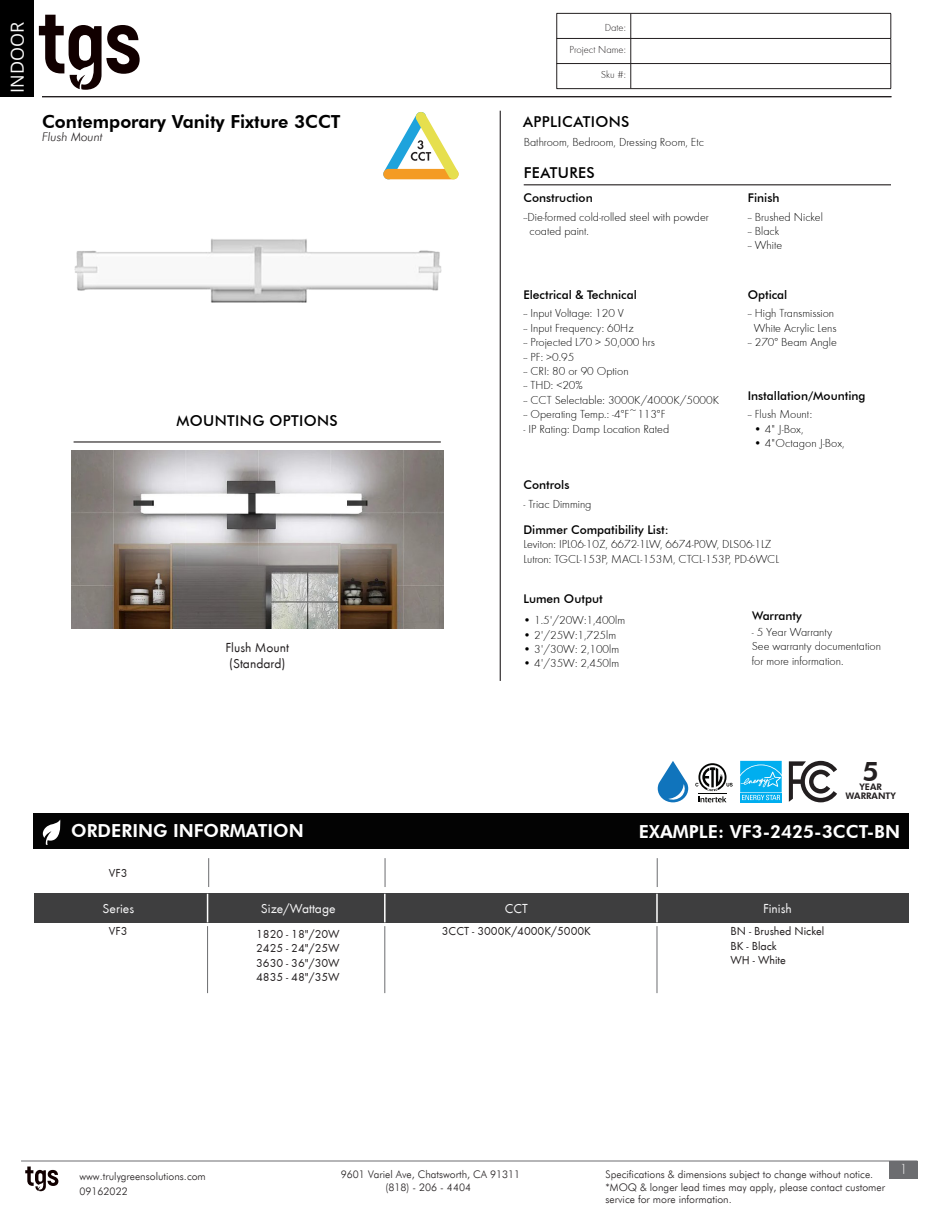
<style>
.page{position:relative;width:945px;height:1215px;background:#fff}
.page>*{position:absolute;margin:0;border:0;box-sizing:border-box;transform-origin:0 0}
.t1{font:800 27px "Futura BT";color:#231f20}
.t2{font:800 18px "Futura BT";color:#fff}
.t3{font:800 18px "Futura BT";color:#000}
.t4{font:18px "Open Sans";color:#fafafa}
.t5{font:500 15px "Futura BT";letter-spacing:.025em;color:#000}
.t6{font:300 15px "Futura Round";color:#f7f7f8}
.t7{font:13.5px "Futura Round";color:#f7f7f8}
.t8{font:13.5px "Futura Round";color:#231f20}
.t9{font:300 12px/14.4px "Futura Round";color:#000}
.t10{font:500 12px "Futura BT";color:#000}
.t11{font:12px "Futura Round";color:#231f20}
.t12{font:italic 300 12px "Futura BT";color:#231f20}
.t13{font:300 10.5px/12px "Futura BT";color:#231f20}
.t14{font:300 10.5px "Futura Round";color:#231f20}
.t15{font:800 9px "Futura BT";color:#231f20}
</style>
<div class="page">
<svg style="left:25px;top:1167px;width:33px;height:24px"></svg>
<div style="left:889px;top:1161px;width:28px;height:18px;background:#6c6d70"></div>
<hr style="left:21px;top:1161px;width:896px;height:1px;background:#6c6d70">
<div style="left:0;top:0;width:34px;height:96px;background:#000"></div>
<svg style="left:39px;top:15px;width:101px;height:75px"></svg>
<div style="left:34px;top:893px;width:875px;height:30px;background:#3e3e3f"></div>
<div style="left:34px;top:813px;width:875px;height:36px;background:#030303"></div>
<svg style="left:43px;top:819px;width:18px;height:26px"></svg>
<svg style="left:207px;top:894px;width:1px;height:28px"></svg>
<hr style="left:207px;top:926px;width:1px;height:67px;background:#6c6d70">
<hr style="left:384px;top:894px;width:2px;height:28px;background:#fff">
<hr style="left:384px;top:926px;width:1px;height:67px;background:#6c6d70">
<hr style="left:656px;top:894px;width:2px;height:28px;background:#fff">
<hr style="left:657px;top:926px;width:1px;height:67px;background:#6c6d70">
<hr style="left:42px;top:96px;width:849px;height:1px;background:#231f20">
<hr style="left:524px;top:184px;width:367px;height:1px;background:#231f20">
<hr style="left:500px;top:111px;width:1px;height:570px;background:#231f20">
<svg style="left:630px;top:14px;width:1px;height:74px"></svg>
<hr style="left:557px;top:13px;width:74px;height:1px;background:#231f20">
<hr style="left:631px;top:13px;width:260px;height:1px;background:#231f20">
<hr style="left:557px;top:38px;width:74px;height:1px;background:#231f20">
<hr style="left:631px;top:38px;width:260px;height:1px;background:#231f20">
<hr style="left:557px;top:63px;width:74px;height:1px;background:#231f20">
<svg style="left:556px;top:14px;width:1px;height:74px"></svg>
<hr style="left:631px;top:63px;width:260px;height:1px;background:#231f20">
<svg style="left:891px;top:14px;width:1px;height:74px"></svg>
<hr style="left:557px;top:88px;width:74px;height:1px;background:#231f20">
<hr style="left:631px;top:88px;width:260px;height:1px;background:#231f20">
<svg style="left:208px;top:858px;width:1px;height:29px"></svg>
<svg style="left:385px;top:858px;width:1px;height:29px"></svg>
<svg style="left:657px;top:858px;width:1px;height:29px"></svg>
<hr style="left:74px;top:441px;width:367px;height:2px;background:#231f20">
<svg style="left:740px;top:800px;width:42px;height:2px"></svg>
<svg style="left:740px;top:761px;width:42px;height:39px;background:#29bbf1"></svg>
<svg style="left:695px;top:763px;width:38px;height:39px"></svg>
<svg style="left:658px;top:761px;width:30px;height:41px"></svg>
<svg style="left:789px;top:761px;width:48px;height:41px"></svg>
<img style="left:75px;top:239px;width:367px;height:64px">
<img style="left:71px;top:450px;width:372px;height:179px">
<svg style="left:383px;top:112px;width:76px;height:67px"></svg>
<h2 class="t4" style="left:5px;top:93px;width:72px;rotate:-90deg">INDOOR</h2>
<p class="t3" style="left:42px;top:110px;width:300px">Contemporary Vanity Fixture 3CCT</p>
<p class="t12" style="left:42px;top:129px;width:62px">Flush Mount</p>
<p class="t5" style="left:177px;top:412px;width:163px">MOUNTING OPTIONS</p>
<p class="t8" style="left:225px;top:637px;width:65px">Flush Mount</p>
<p class="t8" style="left:229px;top:654px;width:58px">(Standard)</p>
<p class="t14" style="left:605px;top:20px;width:23px">Date:</p>
<p class="t14" style="left:569px;top:43px;width:58px">Project Name:</p>
<p class="t14" style="left:601px;top:68px;width:26px">Sku #:</p>
<p class="t5" style="left:523px;top:112px;width:108px">APPLICATIONS</p>
<p class="t9" style="left:524px;top:134px;width:182px">Bathroom, Bedroom, Dressing Room, Etc</p>
<p class="t5" style="left:524px;top:163px;width:73px">FEATURES</p>
<p class="t10" style="left:523px;top:190px;width:71px">Construction</p>
<p class="t9" style="left:523px;top:209px;width:187px">--Die-formed cold-rolled steel with powder</p>
<p class="t9" style="left:529px;top:223px;width:61px">coated paint.</p>
<p class="t10" style="left:748px;top:190px;width:33px">Finish</p>
<p class="t9" style="left:748px;top:209px;width:77px">-- Brushed Nickel</p>
<p class="t9" style="left:748px;top:223px;width:33px">-- Black</p>
<p class="t9" style="left:748px;top:238px;width:36px">-- White</p>
<p class="t10" style="left:523px;top:287px;width:115px">Electrical &amp; Technical</p>
<p class="t10" style="left:748px;top:287px;width:41px">Optical</p>
<p class="t9" style="left:523px;top:306px;width:102px">-- Input Voltage: 120 V</p>
<p class="t9" style="left:523px;top:320px;width:112px">-- Input Frequency: 60Hz</p>
<p class="t9" style="left:523px;top:335px;width:133px">-- Projected L70 &gt; 50,000 hrs</p>
<p class="t9" style="left:523px;top:349px;width:52px">-- PF: &gt;0.95</p>
<p class="t9" style="left:523px;top:363px;width:107px">-- CRI: 80 or 90 Option</p>
<p class="t9" style="left:523px;top:378px;width:61px">-- THD: &lt;20%</p>
<p class="t9" style="left:523px;top:392px;width:197px">-- CCT Selectable: 3000K/4000K/5000K</p>
<p class="t9" style="left:523px;top:407px;width:144px">-- Operating Temp.: -4°F~113°F</p>
<p class="t9" style="left:523px;top:421px;width:147px">- IP Rating: Damp Location Rated</p>
<p class="t10" style="left:523px;top:478px;width:48px">Controls</p>
<p class="t9" style="left:523px;top:497px;width:70px">- Triac Dimming</p>
<p class="t9" style="left:748px;top:306px;width:88px">-- High Transmission</p>
<p class="t9" style="left:754px;top:320px;width:84px">White Acrylic Lens</p>
<p class="t9" style="left:748px;top:335px;width:91px">-- 270° Beam Angle</p>
<p class="t10" style="left:748px;top:388px;width:119px">Installation/Mounting</p>
<p class="t9" style="left:748px;top:407px;width:66px">-- Flush Mount:</p>
<p class="t9" style="left:754px;top:421px;width:51px">• 4" J-Box,</p>
<p class="t9" style="left:754px;top:435px;width:92px">• 4"Octagon J-Box,</p>
<p class="t10" style="left:523px;top:522px;width:147px">Dimmer Compatibility List:</p>
<p class="t9" style="left:523px;top:537px;width:250px">Leviton: IPL06-10Z, 6672-1LW, 6674-P0W, DLS06-1LZ</p>
<p class="t9" style="left:523px;top:551px;width:257px">Lutron: TGCL-153P, MACL-153M, CTCL-153P, PD-6WCL</p>
<p class="t10" style="left:523px;top:591px;width:81px">Lumen Output</p>
<p class="t9" style="left:523px;top:613px;width:104px">• 1.5'/20W:1,400lm</p>
<p class="t9" style="left:523px;top:627px;width:95px">• 2'/25W:1,725lm</p>
<p class="t9" style="left:523px;top:641px;width:98px">• 3'/30W: 2,100lm</p>
<p class="t9" style="left:523px;top:656px;width:98px">• 4'/35W: 2,450lm</p>
<p class="t10" style="left:752px;top:609px;width:51px">Warranty</p>
<p class="t9" style="left:752px;top:624px;width:82px">- 5 Year Warranty</p>
<p class="t9" style="left:752px;top:639px;width:131px">See warranty documentation for more information.</p>
<p class="t2" style="left:71px;top:819px;width:234px">ORDERING INFORMATION</p>
<p class="t11" style="left:109px;top:864px;width:20px">VF3</p>
<p class="t1" style="left:862px;top:755px;width:18px">5</p>
<p class="t15" style="left:859px;top:782px;width:24px">YEAR</p>
<p class="t15" style="left:845px;top:791px;width:52px">WARRANTY</p>
<p class="t2" style="left:639px;top:821px;width:263px">EXAMPLE: VF3-2425-3CCT-BN</p>
<p class="t7" style="left:103px;top:898px;width:33px">Series</p>
<p class="t7" style="left:261px;top:898px;width:76px">Size/Wattage</p>
<p class="t7" style="left:505px;top:898px;width:25px">CCT</p>
<p class="t7" style="left:763px;top:898px;width:30px">Finish</p>
<p class="t11" style="left:256px;top:925px;width:85px">1820 - 18"/20W</p>
<p class="t11" style="left:256px;top:940px;width:85px">2425 - 24"/25W</p>
<p class="t11" style="left:256px;top:954px;width:85px">3630 - 36"/30W</p>
<p class="t11" style="left:256px;top:969px;width:85px">4835 - 48"/35W</p>
<p class="t11" style="left:442px;top:923px;width:151px">3CCT - 3000K/4000K/5000K</p>
<p class="t11" style="left:730px;top:923px;width:95px">BN - Brushed Nickel</p>
<p class="t11" style="left:730px;top:937px;width:48px">BK - Black</p>
<p class="t11" style="left:730px;top:951px;width:57px">WH - White</p>
<p class="t11" style="left:109px;top:923px;width:20px">VF3</p>
<p class="t13" style="left:79px;top:1170px;width:128px">www.trulygreensolutions.com</p>
<p class="t13" style="left:341px;top:1168px;width:181px">9601 Variel Ave, Chatsworth, CA 91311</p>
<p class="t13" style="left:606px;top:1169px;width:269px">Specifications &amp; dimensions subject to change without notice.</p>
<p class="t13" style="left:386px;top:1181px;width:87px">(818) - 206 - 4404</p>
<p class="t13" style="left:606px;top:1181px;width:281px">*MOQ &amp; longer lead times may apply, please contact customer service for more information.</p>
<p class="t13" style="left:79px;top:1186px;width:50px">09162022</p>
<p class="t6" style="left:900px;top:1159px;width:10px">1</p>
</div>
